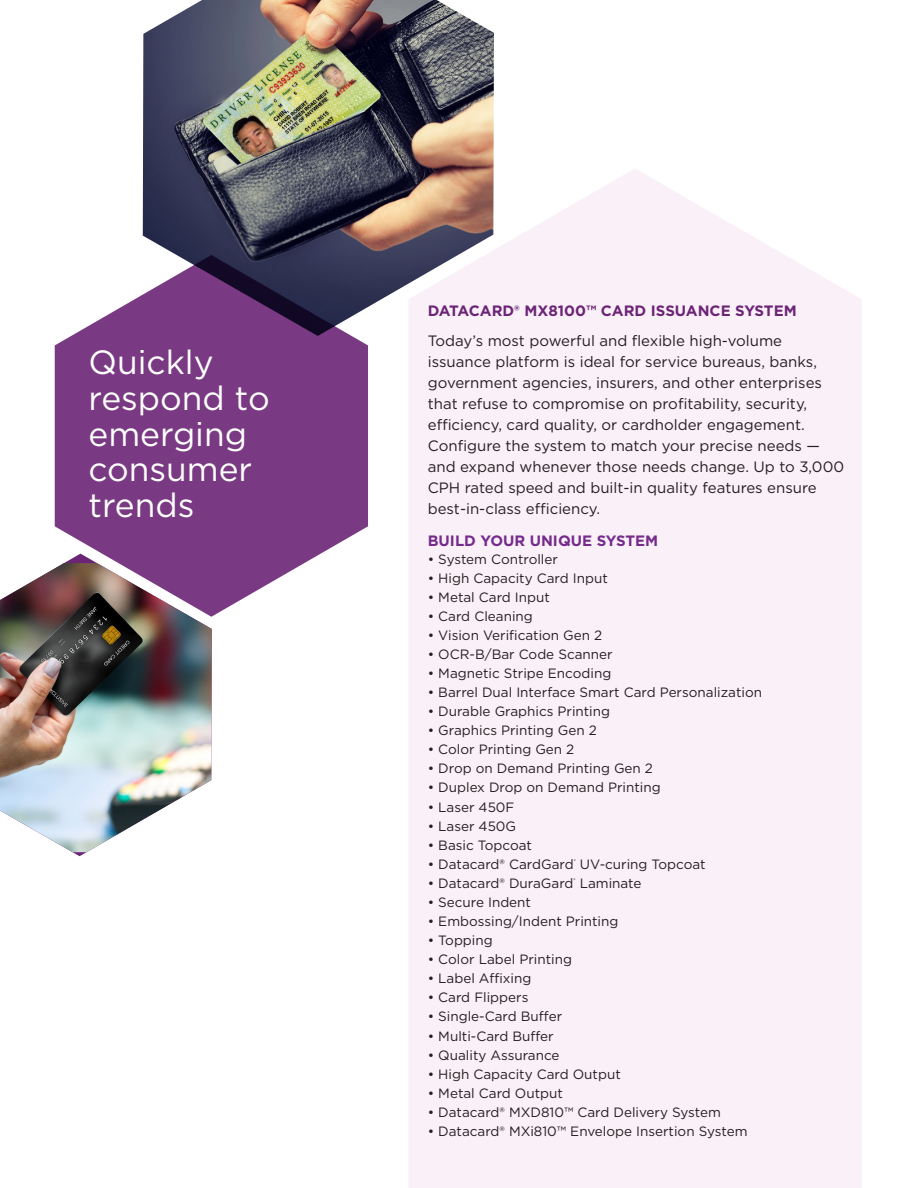
<style>
.page{position:relative;width:918px;height:1188px;background:#fff}
.page>*{position:absolute;margin:0;border:0;box-sizing:border-box;transform-origin:0 0}
.t1{font:33.6px/35.7px "Gotham";color:#fff}
.t2{font:15px/21px "Gotham";color:#231f20}
.t3{font:700 15px "Gotham";color:#6c2476}
.t4{font:700 15px "Gotham";color:#742b8b}
.t5{font:13.5px "Gotham";color:#231f20}
.t6{font:5.4px "Gotham";color:#231f20}
</style>
<div class="page">
<div style="left:409px;top:169px;width:453px;height:1019px;background:#faf0f8"></div>
<img style="left:143px;top:0;width:351px;height:336px">
<svg style="left:55px;top:255px;width:313px;height:362px;background:#86558f"></svg>
<svg style="left:55px;top:554px;width:157px;height:302px"></svg>
<img style="left:0;top:563px;width:212px;height:289px">
<p class="t1" style="left:89px;top:344px;width:183px">Quickly respond to emerging consumer trends</p>
<p class="t3" style="left:428px;top:301px;width:370px">DATACARD® MX8100™ CARD ISSUANCE SYSTEM</p>
<p class="t2" style="left:428px;top:330px;width:418px">Today’s most powerful and flexible high-volume issuance platform is ideal for service bureaus, banks, government agencies, insurers, and other enterprises that refuse to compromise on profitability, security, efficiency, card quality, or cardholder engagement.<br>Configure the system to match your precise needs — and expand whenever those needs change. Up to 3,000<br>CPH rated speed and built-in quality features ensure best-in-class efficiency.</p>
<p class="t4" style="left:428px;top:530px;width:232px">BUILD YOUR UNIQUE SYSTEM</p>
<p class="t5" style="left:428px;top:550px;width:132px">• System Controller</p>
<p class="t5" style="left:428px;top:569px;width:182px">• High Capacity Card Input</p>
<p class="t5" style="left:428px;top:588px;width:124px">• Metal Card Input</p>
<p class="t5" style="left:428px;top:607px;width:107px">• Card Cleaning</p>
<p class="t5" style="left:428px;top:626px;width:176px">• Vision Verification Gen 2</p>
<p class="t5" style="left:428px;top:646px;width:186px">• OCR-B/Bar Code Scanner</p>
<p class="t5" style="left:428px;top:665px;width:185px">• Magnetic Stripe Encoding</p>
<p class="t5" style="left:428px;top:684px;width:336px">• Barrel Dual Interface Smart Card Personalization</p>
<p class="t5" style="left:428px;top:703px;width:184px">• Durable Graphics Printing</p>
<p class="t5" style="left:428px;top:722px;width:171px">• Graphics Printing Gen 2</p>
<p class="t5" style="left:428px;top:741px;width:148px">• Color Printing Gen 2</p>
<p class="t5" style="left:428px;top:760px;width:227px">• Drop on Demand Printing Gen 2</p>
<p class="t5" style="left:428px;top:779px;width:234px">• Duplex Drop on Demand Printing</p>
<p class="t5" style="left:428px;top:798px;width:88px">• Laser 450F</p>
<p class="t5" style="left:428px;top:817px;width:90px">• Laser 450G</p>
<p class="t5" style="left:428px;top:836px;width:106px">• Basic Topcoat</p>
<p class="t5" style="left:428px;top:855px;width:147px">• Datacard® CardGard</p>
<p class="t6" style="left:574px;top:858px;width:4px">®</p>
<p class="t5" style="left:580px;top:855px;width:127px">UV-curing Topcoat</p>
<p class="t5" style="left:428px;top:874px;width:147px">• Datacard® DuraGard</p>
<p class="t6" style="left:574px;top:877px;width:4px">®</p>
<p class="t5" style="left:580px;top:874px;width:63px">Laminate</p>
<p class="t5" style="left:428px;top:894px;width:105px">• Secure Indent</p>
<p class="t5" style="left:428px;top:913px;width:192px">• Embossing/Indent Printing</p>
<p class="t5" style="left:428px;top:932px;width:66px">• Topping</p>
<p class="t5" style="left:428px;top:951px;width:146px">• Color Label Printing</p>
<p class="t5" style="left:428px;top:970px;width:105px">• Label Affixing</p>
<p class="t5" style="left:428px;top:989px;width:102px">• Card Flippers</p>
<p class="t5" style="left:428px;top:1008px;width:136px">• Single-Card Buffer</p>
<p class="t5" style="left:428px;top:1027px;width:127px">• Multi-Card Buffer</p>
<p class="t5" style="left:428px;top:1046px;width:133px">• Quality Assurance</p>
<p class="t5" style="left:428px;top:1065px;width:195px">• High Capacity Card Output</p>
<p class="t5" style="left:428px;top:1084px;width:137px">• Metal Card Output</p>
<p class="t5" style="left:428px;top:1103px;width:295px">• Datacard® MXD810™ Card Delivery System</p>
<p class="t5" style="left:428px;top:1123px;width:321px">• Datacard® MXi810™ Envelope Insertion System</p>
</div>
